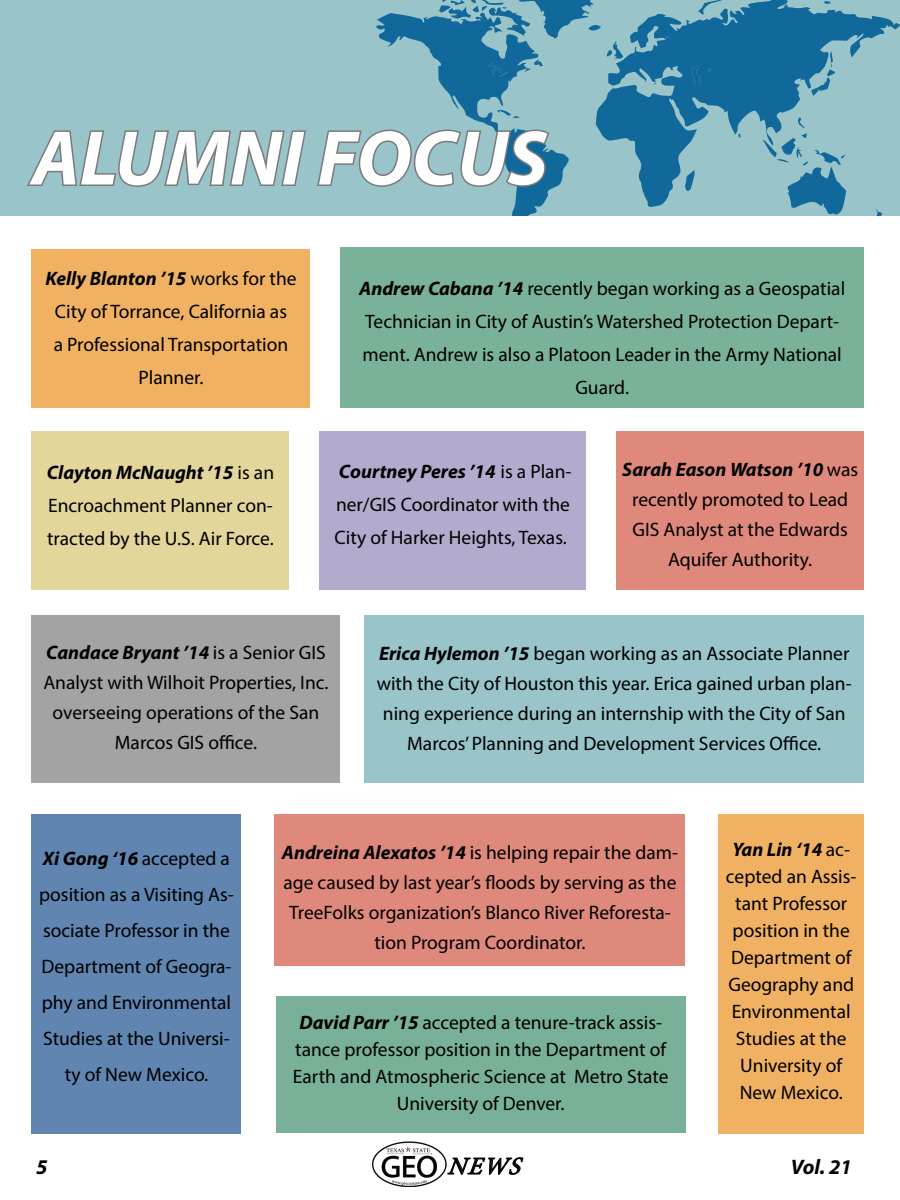
<style>
.page{position:relative;width:900px;height:1200px;background:#fff}
.page>*{position:absolute;margin:0;border:0;box-sizing:border-box;transform-origin:0 0}
.t1{font:italic 700 78px "Myriad Pro";color:#fff}
.t2{font:italic 24.6px "Minion Pro";color:#000}
.t3{font:italic 700 21px "Myriad Pro";color:#000}
.t4{font:19.5px/30px "Myriad Pro";color:#000;text-align:center}
.s1{font-weight:700;font-style:italic}
</style>
<div class="page">
<img style="left:372px;top:1141px;width:75px;height:46px">
<svg style="left:402px;top:1142px;width:13px;height:14px"></svg>
<svg style="left:447px;top:1157px;width:77px;height:18px"></svg>
<div style="left:0;top:0;width:900px;height:216px;background:#98c4ca"></div>
<svg style="left:623px;top:0;width:277px;height:207px;background:#5798b3"></svg>
<svg style="left:685px;top:170px;width:10px;height:21px"></svg>
<svg style="left:698px;top:0;width:24px;height:15px"></svg>
<svg style="left:875px;top:208px;width:7px;height:8px"></svg>
<svg style="left:811px;top:51px;width:24px;height:45px"></svg>
<svg style="left:824px;top:1px;width:7px;height:3px"></svg>
<svg style="left:738px;top:134px;width:3px;height:4px"></svg>
<svg style="left:763px;top:118px;width:83px;height:97px;background:#70a9bc"></svg>
<svg style="left:691px;top:66px;width:10px;height:19px"></svg>
<svg style="left:666px;top:36px;width:4px;height:4px"></svg>
<svg style="left:708px;top:68px;width:3px;height:4px"></svg>
<svg style="left:25px;top:128px;width:283px;height:60px;background:#8fb0b4"></svg>
<svg style="left:315px;top:0;width:308px;height:216px;background:#7aadbc"></svg>
<div style="left:364px;top:616px;width:500px;height:167px;background:#98c4ca"></div>
<div style="left:718px;top:814px;width:146px;height:320px;background:#f0b262"></div>
<div style="left:32px;top:250px;width:278px;height:158px;background:#f0b262"></div>
<div style="left:32px;top:616px;width:308px;height:167px;background:#a3a3a3"></div>
<div style="left:274px;top:814px;width:412px;height:152px;background:#de897c"></div>
<div style="left:340px;top:248px;width:524px;height:160px;background:#7ab199"></div>
<div style="left:320px;top:431px;width:266px;height:159px;background:#b4aace"></div>
<div style="left:616px;top:431px;width:248px;height:159px;background:#de897c"></div>
<div style="left:32px;top:431px;width:258px;height:159px;background:#e3d69b"></div>
<div style="left:32px;top:814px;width:210px;height:320px;background:#5f85b0"></div>
<div style="left:276px;top:996px;width:410px;height:136px;background:#78b098"></div>
<p class="t1" style="left:32px;top:108px;width:518px">ALUMNI FOCUS</p>
<p class="t4" style="left:45px;top:262px;width:253px;line-height:33px"><span class="s1">Kelly Blanton ’15</span> works for the<br>City of Torrance, California as<br>a Professional Transportation<br>Planner.</p>
<p class="t4" style="left:47px;top:456px;width:229px;line-height:33px;text-align:justify"><span class="s1">Clayton McNaught ’15</span> is an Encroachment Planner con&shy;tracted by the U.S. Air Force.</p>
<p class="t4" style="left:359px;top:272px;width:488px;line-height:33px"><span class="s1">Andrew Cabana ’14</span> recently began working as a Geospatial Technician in City of Austin’s Watershed Protection Depart&shy;ment. Andrew is also a Platoon Leader in the Army National Guard.</p>
<p class="t4" style="left:335px;top:455px;width:238px;line-height:33px;text-align:justify"><span class="s1">Courtney Peres ’14</span> is a Plan&shy;ner/GIS Coordinator with the City of Harker Heights, Texas.</p>
<p class="t4" style="left:622px;top:454px;width:237px"><span class="s1">Sarah Eason Watson ’10</span> was recently promoted to Lead<br>GIS Analyst at the Edwards<br>Aquifer Authority.</p>
<p class="t4" style="left:43px;top:637px;width:287px"><span class="s1">Candace Bryant ’14</span> is a Senior GIS<br>Analyst with Wilhoit Properties, Inc. overseeing operations of the San<br>Marcos GIS office.</p>
<p class="t4" style="left:377px;top:639px;width:477px"><span class="s1">Erica Hylemon ’15</span> began working as an Associate Planner with the City of Houston this year. Erica gained urban plan&shy;ning experience during an internship with the City of San Marcos’ Planning and Development Services Office.</p>
<p class="t4" style="left:39px;top:840px;width:196px;line-height:36px"><span class="s1">Xi Gong ‘16</span> accepted a position as a Visiting As&shy;sociate Professor in the<br>Department of Geogra&shy;phy and Environmental<br>Studies at the Universi&shy;ty of New Mexico.</p>
<p class="t4" style="left:282px;top:837px;width:398px"><span class="s1">Andreina Alexatos ’14</span> is helping repair the dam&shy;age caused by last year’s floods by serving as the TreeFolks organization’s Blanco River Reforesta&shy;tion Program Coordinator.</p>
<p class="t4" style="left:293px;top:1008px;width:377px;line-height:27px"><span class="s1">David Parr ’15</span> accepted a tenure-track assis&shy;tance professor position in the Department of Earth and Atmospheric Science at Metro State University of Denver.</p>
<p class="t4" style="left:726px;top:836px;width:132px;line-height:27px"><span class="s1">Yan Lin ‘14</span> ac&shy;cepted an Assis&shy;tant Professor position in the<br>Department of<br>Geography and<br>Environmental<br>Studies at the<br>University of<br>New Mexico.</p>
<p class="t3" style="left:36px;top:1153px;width:13px">5</p>
<p class="t2" style="left:447px;top:1150px;width:86px">NEWS</p>
<p class="t3" style="left:791px;top:1153px;width:63px">Vol. 21</p>
</div>
